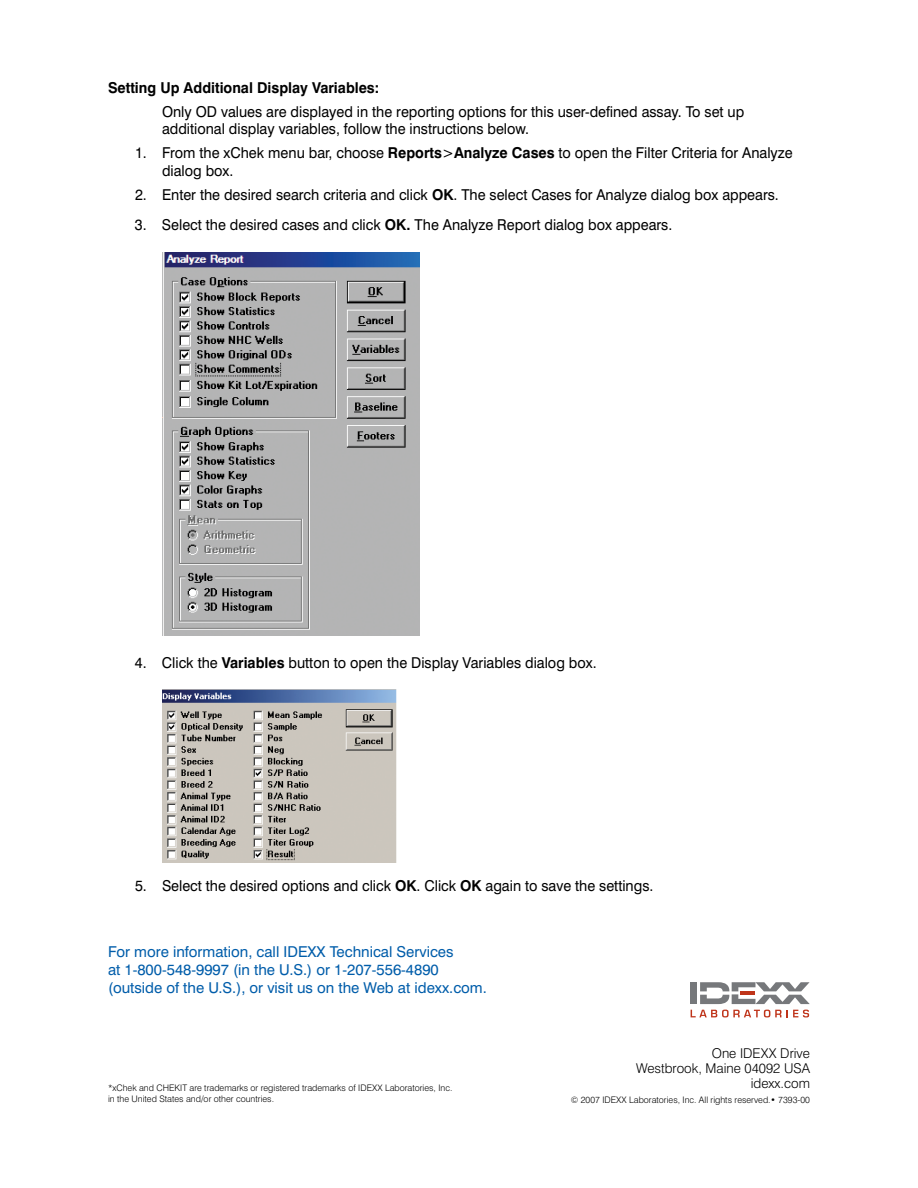
<style>
.page{position:relative;width:918px;height:1188px;background:#fff}
.page>*{position:absolute;margin:0;border:0;box-sizing:border-box;transform-origin:0 0}
.t1{font:15px/17.2px "Swiss 721 BT";color:#000;scale:.96 1}
.t2{font:15px/18px "Swiss 721 BT";color:#005daa}
.t3{font:700 15px "Swiss 721 BT";color:#000;scale:.96 1}
.t4{font:300 13.5px/15px "Swiss 721 BT";color:#000;text-align:right}
.t5{font:300 9px/10.5px "Swiss 721 BT";color:#000}
.s1{font-weight:700}
</style>
<div class="page">
<div style="left:690px;top:982px;width:7px;height:22px;background:#76787b"></div>
<svg style="left:691px;top:1010px;width:118px;height:8px"></svg>
<svg style="left:700px;top:982px;width:110px;height:22px"></svg>
<img style="left:162px;top:252px;width:257px;height:384px">
<img style="left:162px;top:689px;width:235px;height:173px">
<p class="t3" style="left:108px;top:79px;width:284px">Setting Up Additional Display Variables:</p>
<p class="t1" style="left:162px;top:103px;width:608px">Only OD values are displayed in the reporting options for this user-defined assay. To set up additional display variables, follow the instructions below.</p>
<p class="t1" style="left:162px;top:144px;width:659px;text-indent:-27px">1. From the xChek menu bar, choose <span class="s1">Reports</span>&gt;<span class="s1">Analyze Cases</span> to open the Filter Criteria for Analyze dialog box.</p>
<p class="t1" style="left:135px;top:185px;width:672px">2. Enter the desired search criteria and click <span class="s1">OK</span>. The select Cases for Analyze dialog box appears.</p>
<p class="t1" style="left:135px;top:216px;width:561px">3. Select the desired cases and click <span class="s1">OK.</span> The Analyze Report dialog box appears.</p>
<p class="t1" style="left:135px;top:654px;width:482px">4. Click the <span class="s1">Variables</span> button to open the Display Variables dialog box.</p>
<p class="t1" style="left:135px;top:877px;width:542px">5. Select the desired options and click <span class="s1">OK</span>. Click <span class="s1">OK</span> again to save the settings.</p>
<p class="t2" style="left:108px;top:943px;width:380px">For more information, call IDEXX Technical Services<br>at 1-800-548-9997 (in the U.S.) or 1-207-556-4890 (outside of the U.S.), or visit us on the Web at idexx.com.</p>
<p class="t5" style="left:108px;top:1083px;width:346px">*xChek and CHEKIT are trademarks or registered trademarks of IDEXX Laboratories, Inc. in the United States and/or other countries.</p>
<p class="t4" style="left:636px;top:1045px;width:175px">One IDEXX Drive<br>Westbrook, Maine 04092 USA idexx.com</p>
<p class="t5" style="left:571px;top:1095px;width:241px">© 2007 IDEXX Laboratories, Inc. All rights reserved.• 7393-00</p>
</div>
